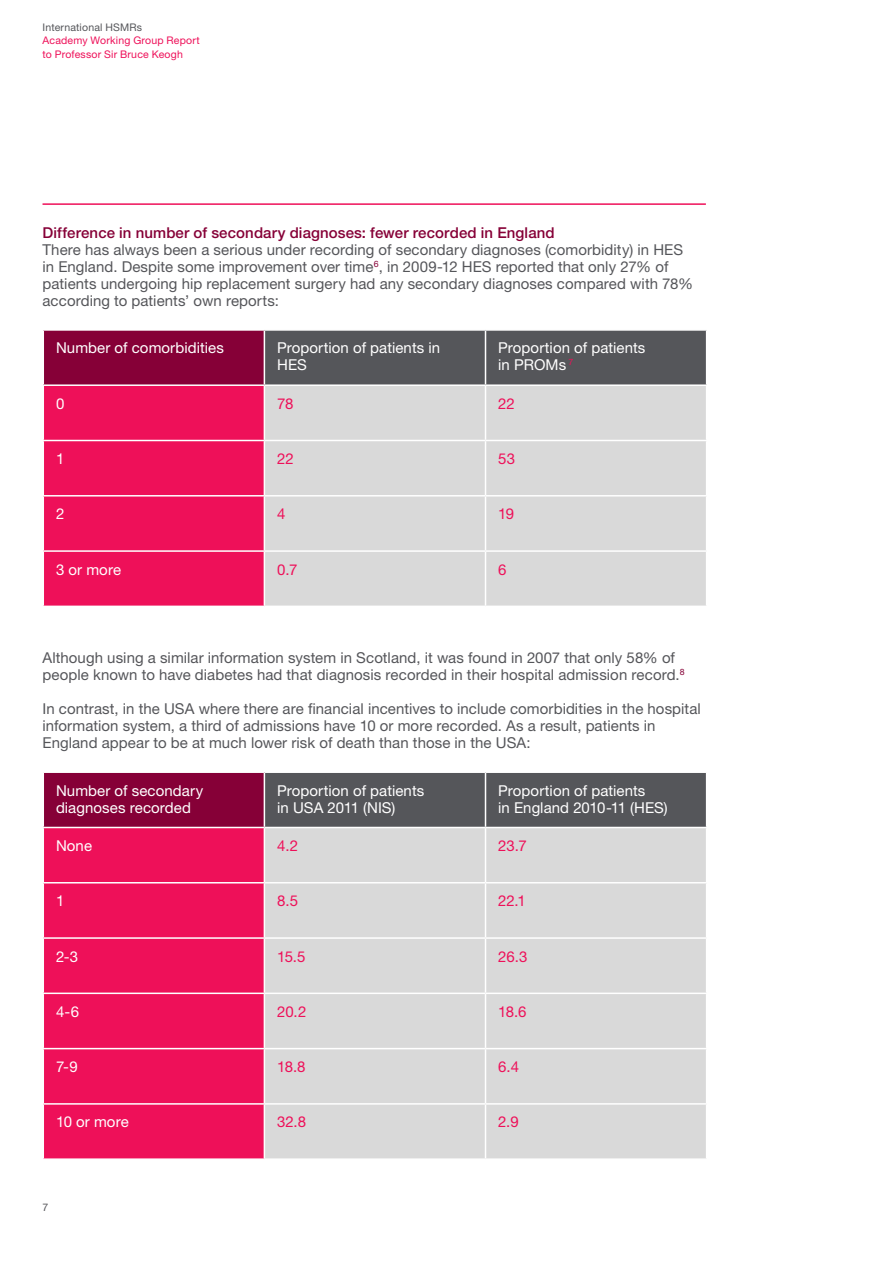
<style>
.page{position:relative;width:893px;height:1263px;background:#fff}
.page>*{position:absolute;margin:0;border:0;box-sizing:border-box;transform-origin:0 0}
.Body_10pt{font:15px/17px "Helvetica Neue LT Std";letter-spacing:.005em;color:#55565a}
.body_10pt_table{font:15px/17px "Helvetica Neue LT Std";letter-spacing:.005em;color:#fff}
.body_10pt_table-2{font:15px "Helvetica Neue LT Std";letter-spacing:-.01em;color:#ee1059}
.t1{font:10.5px/13.5px "Helvetica Neue LT Std";letter-spacing:.02em;color:#ee1059}
.t2{font:10.5px "Helvetica Neue LT Std";letter-spacing:.015em;color:#55565a}
.s1{font-weight:500;color:#860037}
</style>
<div class="page">
<div style="left:43px;top:330px;width:221px;height:55px;background:#860037"></div>
<div style="left:265px;top:331px;width:441px;height:53px;background:#55565a"></div>
<div style="left:44px;top:386px;width:220px;height:220px;background:#ee1059"></div>
<div style="left:265px;top:386px;width:441px;height:220px;background:#d9d9d9"></div>
<hr style="left:43px;top:329px;width:221px;height:2px;background:#fff">
<hr style="left:43px;top:331px;width:1px;height:53px;background:#fff">
<hr style="left:485px;top:331px;width:1px;height:53px;background:#fff">
<hr style="left:43px;top:384px;width:221px;height:2px;background:#fff">
<hr style="left:485px;top:386px;width:1px;height:54px;background:#fff">
<hr style="left:43px;top:440px;width:221px;height:1px;background:#fff">
<hr style="left:264px;top:440px;width:221px;height:1px;background:#fff">
<hr style="left:485px;top:440px;width:222px;height:1px;background:#fff">
<hr style="left:485px;top:441px;width:1px;height:54px;background:#fff">
<hr style="left:43px;top:495px;width:221px;height:1px;background:#fff">
<hr style="left:264px;top:495px;width:221px;height:1px;background:#fff">
<hr style="left:485px;top:495px;width:222px;height:1px;background:#fff">
<hr style="left:485px;top:496px;width:1px;height:54px;background:#fff">
<hr style="left:43px;top:550px;width:221px;height:2px;background:#fff">
<hr style="left:264px;top:550px;width:221px;height:2px;background:#fff">
<hr style="left:485px;top:550px;width:222px;height:2px;background:#fff">
<hr style="left:485px;top:552px;width:1px;height:54px;background:#fff">
<div style="left:43px;top:772px;width:221px;height:55px;background:#860037"></div>
<div style="left:265px;top:773px;width:441px;height:54px;background:#55565a"></div>
<div style="left:44px;top:828px;width:220px;height:330px;background:#ee1059"></div>
<div style="left:265px;top:828px;width:441px;height:330px;background:#d9d9d9"></div>
<hr style="left:43px;top:771px;width:221px;height:2px;background:#fff">
<hr style="left:43px;top:773px;width:1px;height:54px;background:#fff">
<hr style="left:485px;top:773px;width:1px;height:54px;background:#fff">
<hr style="left:485px;top:828px;width:1px;height:54px;background:#fff">
<hr style="left:43px;top:882px;width:221px;height:1px;background:#fff">
<hr style="left:264px;top:882px;width:221px;height:1px;background:#fff">
<hr style="left:485px;top:882px;width:222px;height:1px;background:#fff">
<hr style="left:485px;top:883px;width:1px;height:54px;background:#fff">
<hr style="left:43px;top:937px;width:221px;height:2px;background:#fff">
<hr style="left:264px;top:937px;width:221px;height:2px;background:#fff">
<hr style="left:485px;top:937px;width:222px;height:2px;background:#fff">
<hr style="left:485px;top:939px;width:1px;height:53px;background:#fff">
<hr style="left:43px;top:992px;width:221px;height:2px;background:#fff">
<hr style="left:264px;top:992px;width:221px;height:2px;background:#fff">
<hr style="left:485px;top:992px;width:222px;height:2px;background:#fff">
<hr style="left:485px;top:994px;width:1px;height:54px;background:#fff">
<hr style="left:43px;top:1048px;width:221px;height:1px;background:#fff">
<hr style="left:264px;top:1048px;width:221px;height:1px;background:#fff">
<hr style="left:485px;top:1048px;width:222px;height:1px;background:#fff">
<hr style="left:485px;top:1049px;width:1px;height:54px;background:#fff">
<hr style="left:43px;top:1103px;width:221px;height:2px;background:#fff">
<hr style="left:264px;top:1103px;width:221px;height:2px;background:#fff">
<hr style="left:485px;top:1103px;width:222px;height:2px;background:#fff">
<hr style="left:485px;top:1105px;width:1px;height:53px;background:#fff">
<hr style="left:43px;top:203px;width:663px;height:2px;background:#ee1059">
<p class="t2" style="left:43px;top:21px;width:101px">International HSMRs</p>
<p class="t1" style="left:43px;top:34px;width:159px">Academy Working Group Report to Professor Sir Bruce Keogh</p>
<p class="Body_10pt" style="left:43px;top:224px;width:652px"><span class="s1">Difference in number of secondary diagnoses: fewer recorded in England<br></span>There has always been a serious under recording of secondary diagnoses (comorbidity) in HES in England. Despite some improvement over time<sup>6</sup>, in 2009-12 HES reported that only 27% of patients undergoing hip replacement surgery had any secondary diagnoses compared with 78% according to patients’ own reports:</p>
<p class="body_10pt_table" style="left:56px;top:339px;width:169px">Number of comorbidities</p>
<p class="body_10pt_table" style="left:277px;top:339px;width:165px">Proportion of patients in<br>HES</p>
<p class="body_10pt_table" style="left:498px;top:339px;width:149px">Proportion of patients in PROMs <sup>7</sup></p>
<p class="body_10pt_table" style="left:56px;top:395px;width:10px">0</p>
<p class="body_10pt_table-2" style="left:277px;top:394px;width:18px">78</p>
<p class="body_10pt_table-2" style="left:498px;top:394px;width:18px">22</p>
<p class="body_10pt_table" style="left:56px;top:450px;width:10px">1</p>
<p class="body_10pt_table-2" style="left:277px;top:450px;width:18px">22</p>
<p class="body_10pt_table-2" style="left:498px;top:450px;width:18px">53</p>
<p class="body_10pt_table" style="left:56px;top:505px;width:10px">2</p>
<p class="body_10pt_table-2" style="left:277px;top:505px;width:10px">4</p>
<p class="body_10pt_table-2" style="left:498px;top:505px;width:17px">19</p>
<p class="body_10pt_table" style="left:56px;top:560px;width:67px">3 or more</p>
<p class="body_10pt_table-2" style="left:277px;top:560px;width:22px">0.7</p>
<p class="body_10pt_table-2" style="left:498px;top:560px;width:10px">6</p>
<p class="Body_10pt" style="left:43px;top:649px;width:644px">Although using a similar information system in Scotland, it was found in 2007 that only 58% of people known to have diabetes had that diagnosis recorded in their hospital admission record.<sup>8</sup></p>
<p class="Body_10pt" style="left:43px;top:700px;width:660px">In contrast, in the USA where there are financial incentives to include comorbidities in the hospital information system, a third of admissions have 10 or more recorded. As a result, patients in<br>England appear to be at much lower risk of death than those in the USA:</p>
<p class="body_10pt_table" style="left:56px;top:782px;width:149px">Number of secondary diagnoses recorded</p>
<p class="body_10pt_table" style="left:277px;top:782px;width:149px">Proportion of patients in USA 2011 (NIS)</p>
<p class="body_10pt_table" style="left:498px;top:782px;width:171px">Proportion of patients<br>in England 2010-11 (HES)</p>
<p class="body_10pt_table" style="left:56px;top:837px;width:38px">None</p>
<p class="body_10pt_table-2" style="left:277px;top:837px;width:23px">4.2</p>
<p class="body_10pt_table-2" style="left:498px;top:837px;width:30px">23.7</p>
<p class="body_10pt_table" style="left:56px;top:892px;width:10px">1</p>
<p class="body_10pt_table-2" style="left:277px;top:892px;width:22px">8.5</p>
<p class="body_10pt_table-2" style="left:498px;top:892px;width:29px">22.1</p>
<p class="body_10pt_table" style="left:56px;top:947px;width:24px">2-3</p>
<p class="body_10pt_table-2" style="left:277px;top:947px;width:30px">15.5</p>
<p class="body_10pt_table-2" style="left:498px;top:947px;width:31px">26.3</p>
<p class="body_10pt_table" style="left:56px;top:1003px;width:25px">4-6</p>
<p class="body_10pt_table-2" style="left:277px;top:1002px;width:31px">20.2</p>
<p class="body_10pt_table-2" style="left:498px;top:1002px;width:30px">18.6</p>
<p class="body_10pt_table" style="left:56px;top:1058px;width:23px">7-9</p>
<p class="body_10pt_table-2" style="left:277px;top:1058px;width:30px">18.8</p>
<p class="body_10pt_table-2" style="left:498px;top:1058px;width:22px">6.4</p>
<p class="body_10pt_table" style="left:56px;top:1113px;width:74px">10 or more</p>
<p class="body_10pt_table-2" style="left:277px;top:1113px;width:30px">32.8</p>
<p class="body_10pt_table-2" style="left:498px;top:1113px;width:22px">2.9</p>
<p class="t2" style="left:43px;top:1201px;width:7px">7</p>
</div>
